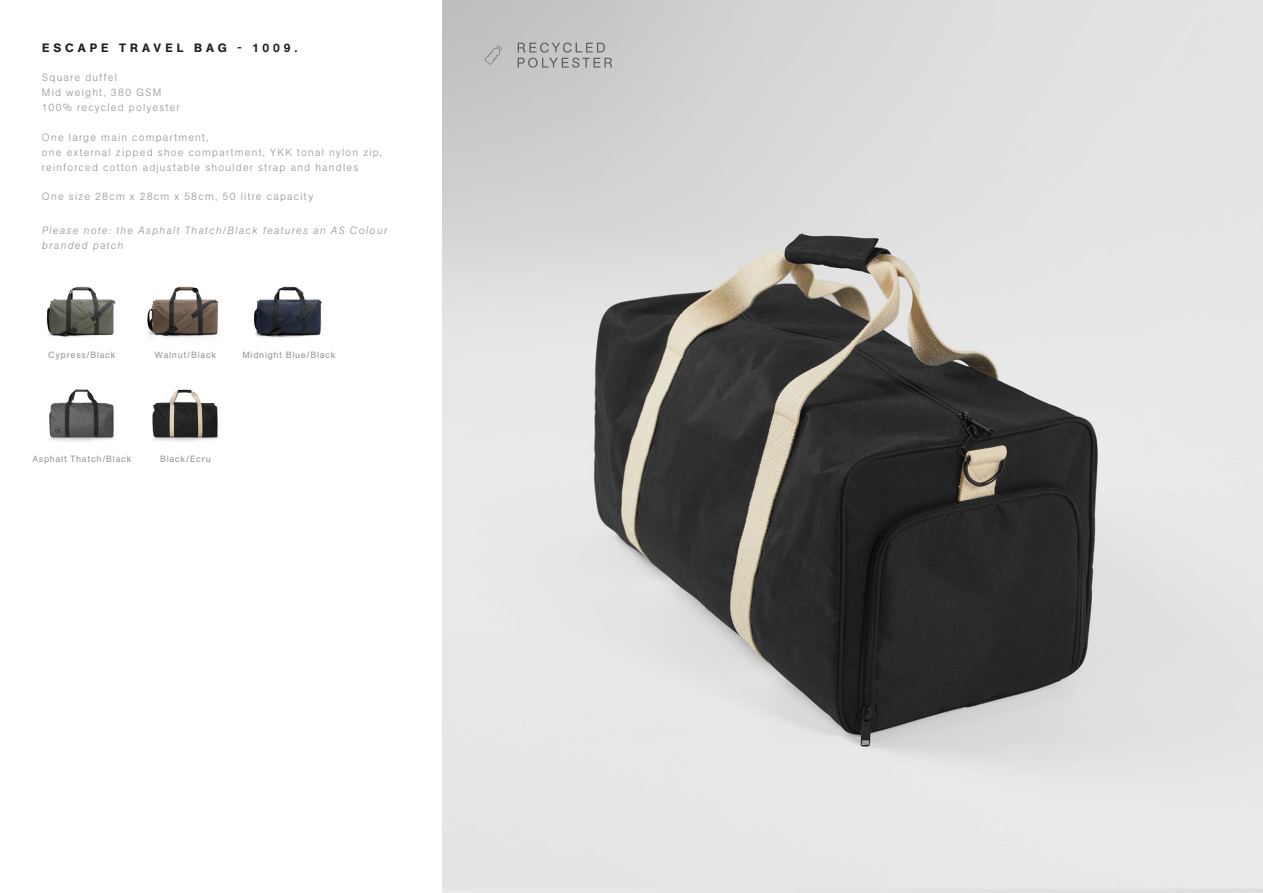
<style>
.page{position:relative;width:1263px;height:893px;background:#fff}
.page>*{position:absolute;margin:0;border:0;box-sizing:border-box;transform-origin:0 0}
.t1{font:500 12px "AG Book Pro";letter-spacing:.33em;color:#231f20}
.MEASUREMENTS{font:300 10.5px/15px "AG Book Pro";letter-spacing:.12em;color:#939598}
.MEASUREMENTS-2{font:italic 300 10.5px/15px "AG Book Pro";letter-spacing:.125em;color:#939598}
.COLOUR_NAME{font:9px "AG Book Pro";letter-spacing:.075em;color:#939598}
</style>
<div class="page">
<img style="left:442px;top:0;width:821px;height:893px">
<svg style="left:485px;top:46px;width:17px;height:19px"></svg>
<svg style="left:518px;top:43px;width:94px;height:25px;background:#b1b1b2"></svg>
<img style="left:46px;top:286px;width:70px;height:51px">
<img style="left:254px;top:286px;width:68px;height:52px">
<img style="left:147px;top:286px;width:72px;height:51px">
<img style="left:49px;top:389px;width:65px;height:52px">
<img style="left:152px;top:389px;width:67px;height:52px">
<p class="t1" style="left:42px;top:40px;width:257px">ESCAPE TRAVEL BAG - 1009.</p>
<p class="MEASUREMENTS" style="left:42px;top:69px;width:121px">Square duffel<br>Mid weight, 380 GSM</p>
<p class="MEASUREMENTS" style="left:42px;top:99px;width:139px">100% recycled polyester</p>
<p class="MEASUREMENTS" style="left:42px;top:129px;width:341px">One large main compartment,<br>one external zipped shoe compartment, YKK tonal nylon zip, reinforced cotton adjustable shoulder strap and handles</p>
<p class="MEASUREMENTS" style="left:42px;top:188px;width:273px">One size 28cm x 28cm x 58cm, 50 litre capacity</p>
<p class="MEASUREMENTS-2" style="left:42px;top:223px;width:346px">Please note: the Asphalt Thatch/Black features an AS Colour branded patch</p>
<p class="COLOUR_NAME" style="left:48px;top:349px;width:69px">Cypress/Black</p>
<p class="COLOUR_NAME" style="left:155px;top:349px;width:63px">Walnut/Black</p>
<p class="COLOUR_NAME" style="left:242px;top:349px;width:95px">Midnight Blue/Black</p>
<p class="COLOUR_NAME" style="left:32px;top:453px;width:100px">Asphalt Thatch/Black</p>
<p class="COLOUR_NAME" style="left:160px;top:453px;width:52px">Black/Ecru</p>
</div>
